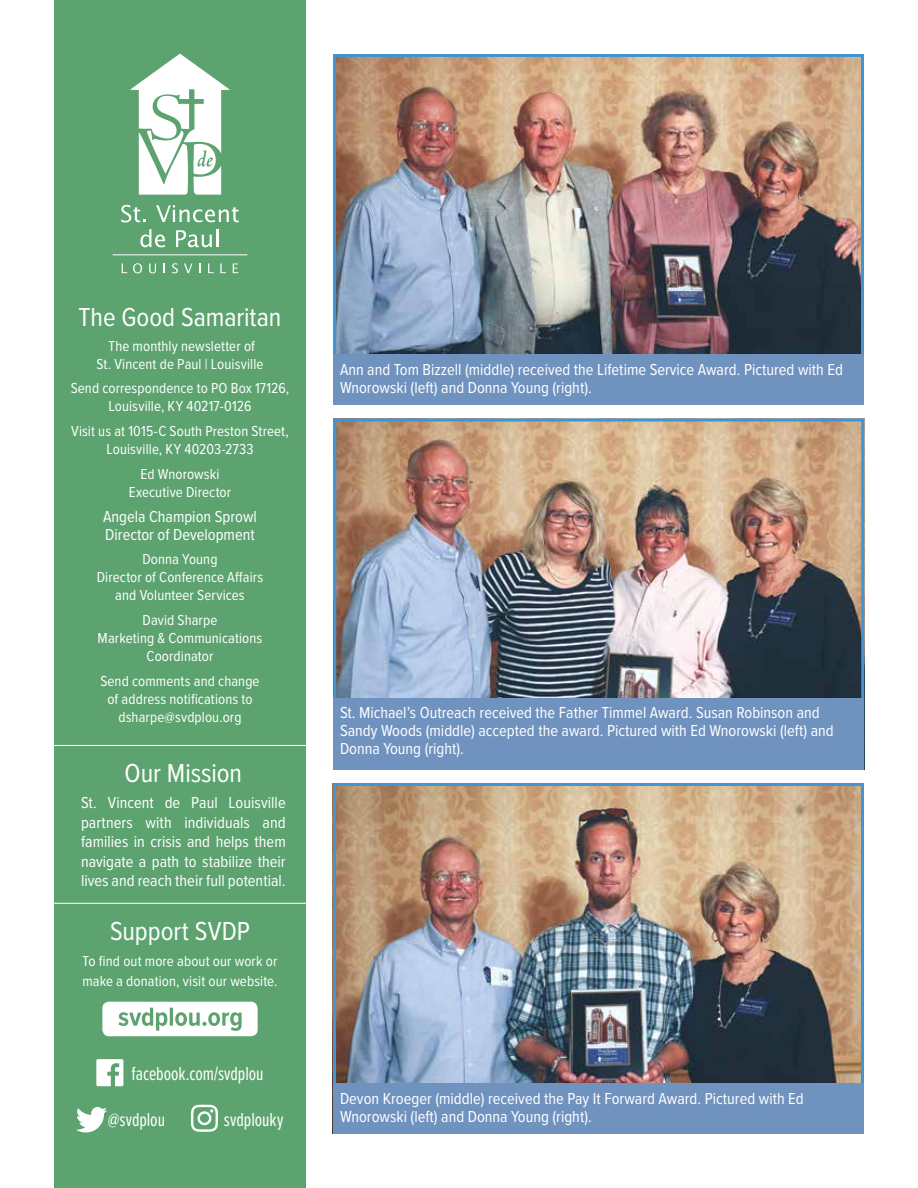
<style>
.page{position:relative;width:918px;height:1188px;background:#fff}
.page>*{position:absolute;margin:0;border:0;box-sizing:border-box;transform-origin:0 0}
.t1{font:27px "Proxima Nova Cond";color:#fff}
.t2{font:19.5px "Proxima Nova Ex Cn";letter-spacing:-.005em;color:#fff}
.t3{font:16.5px/18px "Proxima Nova Cond";color:#fff}
.t4{font:15px/18px "Proxima Nova Cond";letter-spacing:.005em;color:#fff;text-align:center}
</style>
<div class="page">
<div style="left:54px;top:0;width:252px;height:1188px;background:#5ca36f"></div>
<svg style="left:76px;top:1107px;width:31px;height:25px"></svg>
<svg style="left:96px;top:1059px;width:27px;height:27px"></svg>
<svg style="left:191px;top:1105px;width:27px;height:27px"></svg>
<hr style="left:54px;top:903px;width:252px;height:1px;background:#fff">
<hr style="left:54px;top:745px;width:252px;height:1px;background:#fff">
<div style="left:102px;top:1002px;width:156px;height:34px;background:#fff;border-radius:7px"></div>
<svg style="left:118px;top:1008px;width:124px;height:23px"></svg>
<hr style="left:113px;top:255px;width:134px;height:1px;background:#fff">
<svg style="left:121px;top:205px;width:25px;height:17px"></svg>
<svg style="left:156px;top:205px;width:83px;height:17px"></svg>
<svg style="left:140px;top:229px;width:25px;height:18px"></svg>
<svg style="left:176px;top:229px;width:42px;height:18px"></svg>
<svg style="left:122px;top:264px;width:5px;height:9px"></svg>
<svg style="left:133px;top:263px;width:9px;height:10px"></svg>
<svg style="left:149px;top:264px;width:7px;height:9px"></svg>
<svg style="left:172px;top:263px;width:6px;height:10px"></svg>
<svg style="left:184px;top:264px;width:8px;height:9px"></svg>
<svg style="left:208px;top:264px;width:6px;height:9px"></svg>
<svg style="left:220px;top:264px;width:6px;height:9px"></svg>
<svg style="left:233px;top:264px;width:5px;height:9px"></svg>
<svg style="left:130px;top:54px;width:100px;height:141px"></svg>
<img style="left:337px;top:58px;width:523px;height:297px">
<div style="left:333px;top:54px;width:531px;height:351px;border:3px solid #4295d1"></div>
<img style="left:337px;top:422px;width:523px;height:276px">
<div style="left:333px;top:418px;width:531px;height:352px;border:3px solid #4295d1"></div>
<img style="left:337px;top:787px;width:523px;height:297px">
<div style="left:333px;top:783px;width:531px;height:351px;border:3px solid #4295d1"></div>
<div style="left:333px;top:355px;width:531px;height:50px;background:#6f92bf"></div>
<div style="left:333px;top:698px;width:531px;height:72px;background:#6f92bf"></div>
<div style="left:333px;top:1084px;width:531px;height:50px;background:#6f92bf"></div>
<h1 class="t1" style="left:79px;top:301px;width:204px">The Good Samaritan</h1>
<p class="t4" style="left:97px;top:337px;width:168px">The monthly newsletter of<br>St. Vincent de Paul | Louisville</p>
<p class="t4" style="left:71px;top:380px;width:220px">Send correspondence to PO Box 17126,<br>Louisville, KY 40217-0126</p>
<p class="t4" style="left:71px;top:422px;width:219px">Visit us at 1015-C South Preston Street,<br>Louisville, KY 40203-2733</p>
<p class="t4" style="left:129px;top:465px;width:104px">Ed Wnorowski<br>Executive Director</p>
<p class="t3" style="left:103px;top:507px;width:155px">Angela Champion Sprowl<br>Director of Development</p>
<p class="t4" style="left:97px;top:551px;width:168px">Donna Young<br>Director of Conference Affairs and Volunteer Services</p>
<p class="t4" style="left:98px;top:611px;width:166px">David Sharpe<br>Marketing &amp; Communications<br>Coordinator</p>
<p class="t4" style="left:100px;top:672px;width:161px">Send comments and change of address notifications to dsharpe@svdplou.org</p>
<h1 class="t1" style="left:125px;top:757px;width:119px">Our Mission</h1>
<p class="t3" style="left:81px;top:793px;width:206px;line-height:19.5px;text-align:justify">St. Vincent de Paul Louisville partners with individuals and families in crisis and helps them navigate a path to stabilize their lives and reach their full potential.</p>
<h1 class="t1" style="left:110px;top:915px;width:141px">Support SVDP</h1>
<p class="t4" style="left:82px;top:952px;width:197px;line-height:19.5px;text-align:left">To find out more about our work or make a donation, visit our website.</p>
<p class="t2" style="left:132px;top:1062px;width:134px">facebook.com/svdplou</p>
<p class="t2" style="left:224px;top:1108px;width:61px">svdplouky</p>
<p class="t2" style="left:108px;top:1108px;width:59px">@svdplou</p>
<p class="t3" style="left:340px;top:360px;width:504px">Ann and Tom Bizzell (middle) received the Lifetime Service Award. Pictured with Ed<br>Wnorowski (left) and Donna Young (right).</p>
<p class="t3" style="left:340px;top:704px;width:495px">St. Michael’s Outreach received the Father Timmel Award. Susan Robinson and<br>Sandy Woods (middle) accepted the award. Pictured with Ed Wnorowski (left) and<br>Donna Young (right).</p>
<p class="t3" style="left:340px;top:1089px;width:465px">Devon Kroeger (middle) received the Pay It Forward Award. Pictured with Ed<br>Wnorowski (left) and Donna Young (right).</p>
</div>
